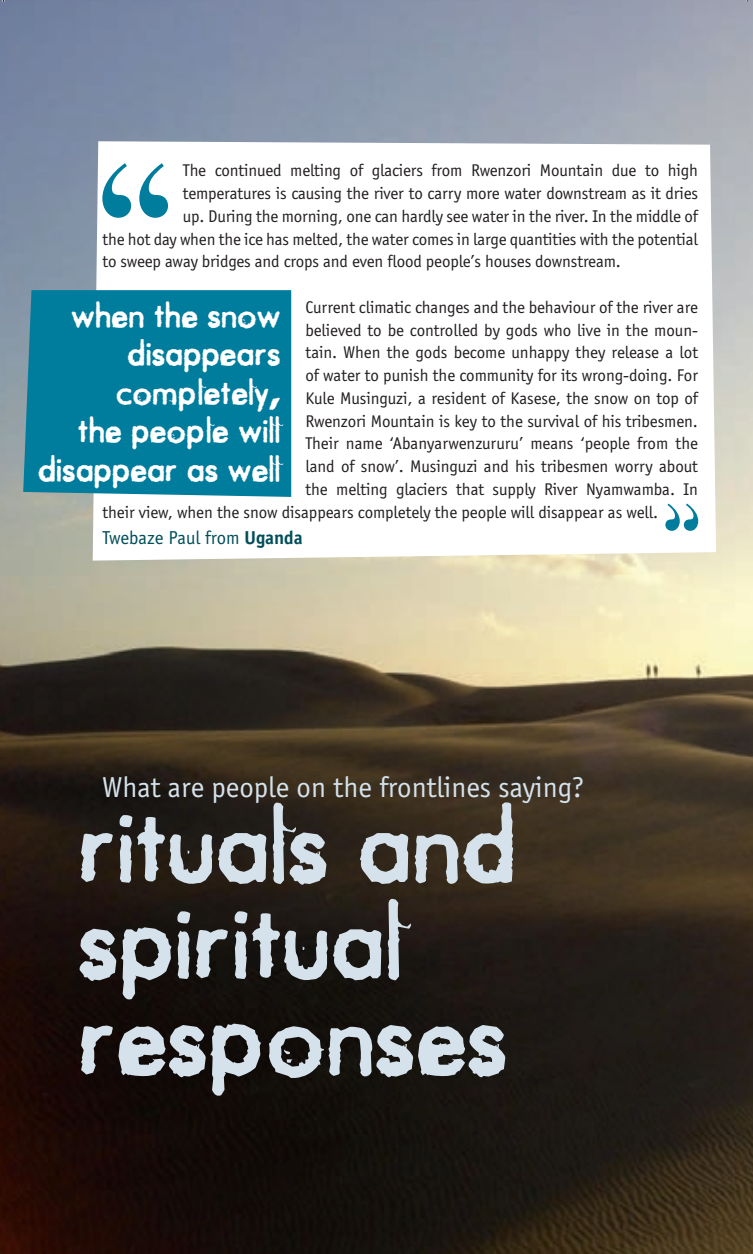
<style>
.page{position:relative;width:753px;height:1254px;background:#fff}
.page>*{position:absolute;margin:0;border:0;box-sizing:border-box;transform-origin:0 0}
.t1{font:105.88px/96.2px "City Contrasts";color:#d5e2eb}
.t2{font:35px/38.5px "City Contrasts";color:#fff;text-align:right}
.t3{font:29.75px "Officina Sans";color:#d5e2eb}
.t4{font:19.25px "Officina Sans";color:#004e59}
.t5{font:17.5px "Officina Sans";letter-spacing:-.005em;color:#231f20}
.s1{font-weight:700}
</style>
<div class="page">
<img style="left:0;top:0;width:753px;height:1254px">
<svg style="left:93px;top:141px;width:623px;height:419px"></svg>
<svg style="left:102px;top:163px;width:66px;height:55px"></svg>
<svg style="left:665px;top:503px;width:33px;height:28px"></svg>
<div style="left:23px;top:290px;width:268px;height:207px;background:#007c9d"></div>
<svg style="left:0;top:1251px;width:4px;height:3px"></svg>
<svg style="left:746px;top:1251px;width:7px;height:3px"></svg>
<p class="t5" style="left:183px;top:161px;width:516px">The continued melting of glaciers from Rwenzori Mountain due to high</p>
<p class="t5" style="left:183px;top:183px;width:516px">temperatures is causing the river to carry more water downstream as it dries</p>
<p class="t5" style="left:183px;top:206px;width:516px">up. During the morning, one can hardly see water in the river. In the middle of</p>
<p class="t5" style="left:102px;top:229px;width:597px">the hot day when the ice has melted, the water comes in large quantities with the potential</p>
<p class="t5" style="left:102px;top:252px;width:520px">to sweep away bridges and crops and even flood people’s houses downstream.</p>
<p class="t5" style="left:305px;top:297px;width:394px">Current climatic changes and the behaviour of the river are</p>
<p class="t5" style="left:305px;top:320px;width:394px">believed to be controlled by gods who live in the moun-</p>
<p class="t5" style="left:305px;top:343px;width:394px">tain. When the gods become unhappy they release a lot</p>
<p class="t5" style="left:305px;top:365px;width:394px">of water to punish the community for its wrong-doing. For</p>
<p class="t5" style="left:305px;top:388px;width:394px">Kule Musinguzi, a resident of Kasese, the snow on top of</p>
<p class="t5" style="left:305px;top:411px;width:394px">Rwenzori Mountain is key to the survival of his tribesmen.</p>
<p class="t5" style="left:305px;top:434px;width:394px">Their name ‘Abanyarwenzururu’ means ‘people from the</p>
<p class="t5" style="left:305px;top:456px;width:394px">land of snow’. Musinguzi and his tribesmen worry about</p>
<p class="t5" style="left:305px;top:479px;width:394px">the melting glaciers that supply River Nyamwamba. In</p>
<p class="t5" style="left:102px;top:502px;width:557px">their view, when the snow disappears completely the people will disappear as well.</p>
<p class="t4" style="left:102px;top:527px;width:202px">Twebaze Paul from <span class="s1">Uganda</span></p>
<h2 class="t2" style="left:38px;top:298px;width:244px">when the snow disappears completely,<br>the people will disappear as well</h2>
<h3 class="t3" style="left:103px;top:770px;width:483px">What are people on the frontlines saying?</h3>
<h1 class="t1" style="left:78px;top:805px;width:439px">rituals and spiritual responses</h1>
</div>
